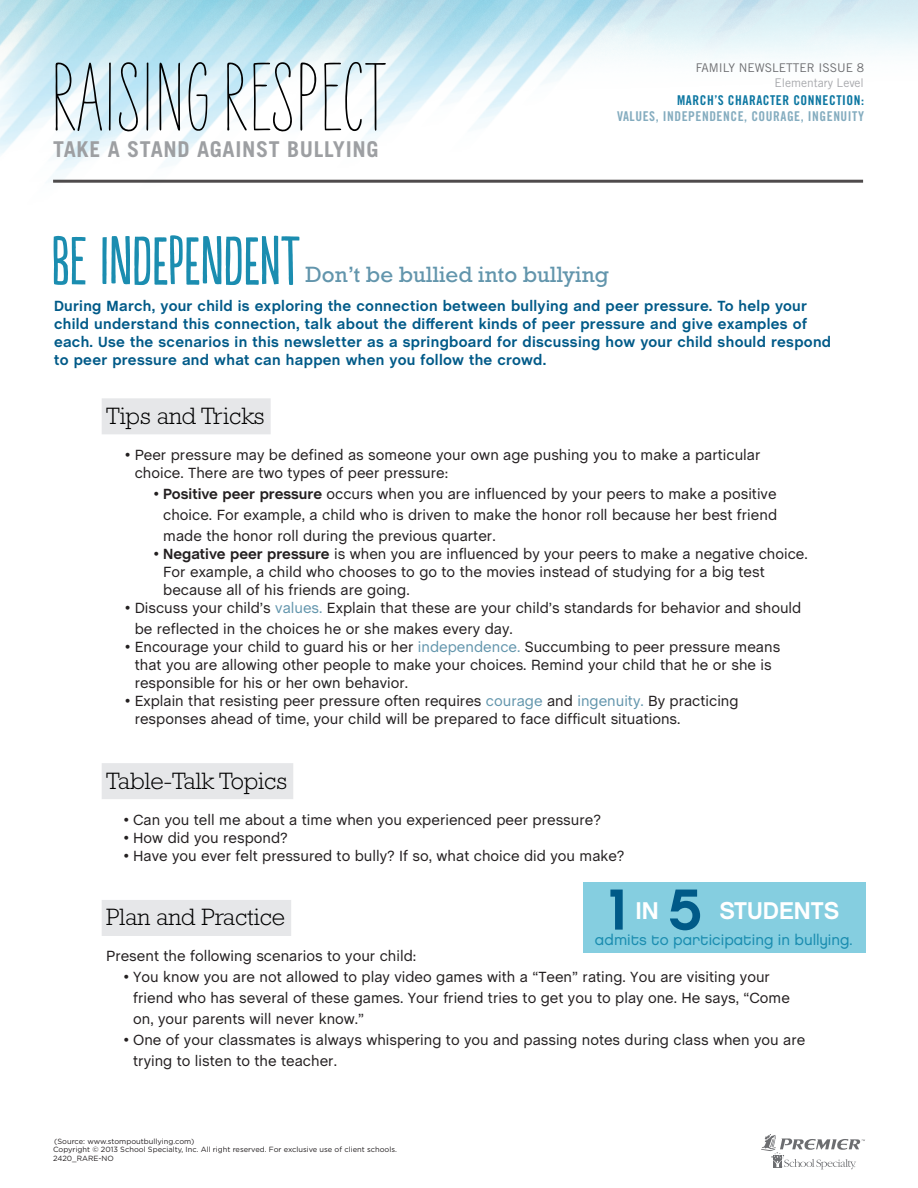
<style>
.page{position:relative;width:918px;height:1188px;background:#fff}
.page>*{position:absolute;margin:0;border:0;box-sizing:border-box;transform-origin:0 0}
.t1{font:99.3px "Liebe Erika";color:#000}
.Subject_Header{font:63.75px "Populaire";color:#1b8db0}
.Quote__Number{font:57.75px "Chalet Tokyo";color:#005a88}
.Quote__First_line{font:24.15px "Chalet New York Nineteen Eighty";color:#fff}
.Paragraph_Header{font:300 24px "Rockwell Std";color:#000}
.Small_Subject_Header{font:22.5px "Rockwell Std";color:#6295ac}
.t2{font:700 21.75px "Trade Gothic";letter-spacing:.03em;color:#9d9fa2}
.Quote__Second_Line{font:15.15px "Chalet London Nineteen Eighty";color:#1b8db0}
.t3{font:15px/18px "Chalet";color:#231f20}
.Opening_Paragraph{font:700 15px/18px "Chalet";letter-spacing:.02em;color:#005a88}
.Character_Connection{font:13.5px "Trade Gothic Bold Cond Twenty";letter-spacing:.04em;color:#84acbf}
.Character_Connection-2{font:13.5px "Trade Gothic Bold Cond Twenty";letter-spacing:.04em;color:#0b76a1}
.Family_Newsletter{font:12px/15px "Trade Gothic";color:#6c6d70;text-align:right}
.t4{font:7.5px/9px "Gotham";color:#231f20}
.s1{color:#a8a9ad}
.s2{font-family:"Gotham"}
.s3{font-weight:700}
.s4{color:#6295ac}
</style>
<div class="page">
<img style="left:0;top:0;width:918px;height:183px">
<hr style="left:53px;top:180px;width:810px;height:3px;background:#231f20">
<svg style="left:761px;top:1134px;width:104px;height:35px"></svg>
<div style="left:102px;top:398px;width:169px;height:36px;background:#e6e7e9"></div>
<div style="left:102px;top:763px;width:191px;height:36px;background:#e6e7e9"></div>
<div style="left:102px;top:900px;width:189px;height:36px;background:#e6e7e9"></div>
<div style="left:583px;top:882px;width:283px;height:70px;background:#85cee0"></div>
<h1 class="t1" style="left:50px;top:41px;width:338px">RAISING RESPECT</h1>
<h3 class="t2" style="left:53px;top:136px;width:327px">TAKE A STAND AGAINST BULLYING</h3>
<p class="Family_Newsletter" style="left:696px;top:60px;width:170px">FAMILY NEWSLETTER ISSUE 8<br><span class="s1">Elementary Level</span></p>
<p class="Character_Connection-2" style="left:677px;top:92px;width:188px">MARCH’S CHARACTER CONNECTION:</p>
<p class="Character_Connection" style="left:617px;top:108px;width:248px">VALUES, INDEPENDENCE, COURAGE, INGENUITY</p>
<p class="Subject_Header" style="left:51px;top:226px;width:250px">BE INDEPENDENT</p>
<p class="Small_Subject_Header" style="left:306px;top:262px;width:305px">Don’t be bullied into bullying</p>
<p class="Opening_Paragraph" style="left:54px;top:298px;width:779px">During March, your child is exploring the connection between bullying and peer pressure. To help your child understand this connection, talk about the different kinds of peer pressure and give examples of each. Use the scenarios in this newsletter as a springboard for discussing how your child should respond to peer pressure and what can happen when you follow the crowd.</p>
<p class="Paragraph_Header" style="left:106px;top:402px;width:160px">Tips and Tricks</p>
<p class="t3" style="left:135px;top:446px;width:627px;text-indent:-10px"><span class="s2">•</span> Peer pressure may be defined as someone your own age pushing you to make a particular choice. There are two types of peer pressure:</p>
<p class="t3" style="left:163px;top:483px;width:615px;line-height:21px;text-align:justify;text-indent:-10px"><span class="s2">•</span> <span class="s3">Positive peer pressure</span> occurs when you are influenced by your peers to make a positive choice. For example, a child who is driven to make the honor roll because her best friend made the honor roll during the previous quarter.</p>
<p class="t3" style="left:163px;top:545px;width:646px;text-indent:-10px"><span class="s2">•</span> <span class="s3">Negative peer pressure</span> is when you are influenced by your peers to make a negative choice.<br>For example, a child who chooses to go to the movies instead of studying for a big test because all of his friends are going.</p>
<p class="t3" style="left:135px;top:597px;width:668px;line-height:21px;text-indent:-10px"><span class="s2">•</span> Discuss your child’s <span class="s4">values.</span> Explain that these are your child’s standards for behavior and should be reflected in the choices he or she makes every day.</p>
<p class="t3" style="left:135px;top:638px;width:647px;text-indent:-10px"><span class="s2">•</span> Encourage your child to guard his or her <span class="s4">independence.</span> Succumbing to peer pressure means that you are allowing other people to make your choices. Remind your child that he or she is responsible for his or her own behavior.</p>
<p class="t3" style="left:135px;top:692px;width:605px;text-indent:-10px"><span class="s2">•</span> Explain that resisting peer pressure often requires <span class="s4">courage</span> and <span class="s4">ingenuity.</span> By practicing responses ahead of time, your child will be prepared to face difficult situations.</p>
<p class="Paragraph_Header" style="left:106px;top:767px;width:183px">Table-Talk Topics</p>
<p class="t3" style="left:123px;top:810px;width:480px"><span class="s2">•</span> Can you tell me about a time when you experienced peer pressure?</p>
<p class="t3" style="left:123px;top:828px;width:167px"><span class="s2">•</span> How did you respond?</p>
<p class="t3" style="left:123px;top:846px;width:503px"><span class="s2">•</span> Have you ever felt pressured to bully? If so, what choice did you make?</p>
<p class="Quote__Number" style="left:608px;top:874px;width:24px">1</p>
<p class="Quote__Number" style="left:668px;top:874px;width:35px">5</p>
<p class="Quote__First_line" style="left:719px;top:896px;width:121px">STUDENTS</p>
<p class="Quote__First_line" style="left:635px;top:896px;width:25px">IN</p>
<p class="Paragraph_Header" style="left:106px;top:904px;width:180px">Plan and Practice</p>
<p class="t3" style="left:106px;top:947px;width:312px">Present the following scenarios to your child:</p>
<p class="t3" style="left:133px;top:967px;width:658px;line-height:21px;text-indent:-10px"><span class="s2">•</span> You know you are not allowed to play video games with a “Teen” rating. You are visiting your friend who has several of these games. Your friend tries to get you to play one. He says, “Come on, your parents will never know.”</p>
<p class="t3" style="left:133px;top:1030px;width:674px;line-height:21px;text-indent:-10px"><span class="s2">•</span> One of your classmates is always whispering to you and passing notes during class when you are trying to listen to the teacher.</p>
<p class="Quote__Second_Line" style="left:595px;top:931px;width:259px">admits to participating in bullying.</p>
<p class="t4" style="left:54px;top:1137px;width:142px">(Source: www.stompoutbullying.com)</p>
<p class="t4" style="left:53px;top:1145px;width:345px">Copyright © 2013 School Specialty, Inc. All right reserved. For exclusive use of client schools.<br>2420_RARE-NO</p>
</div>
